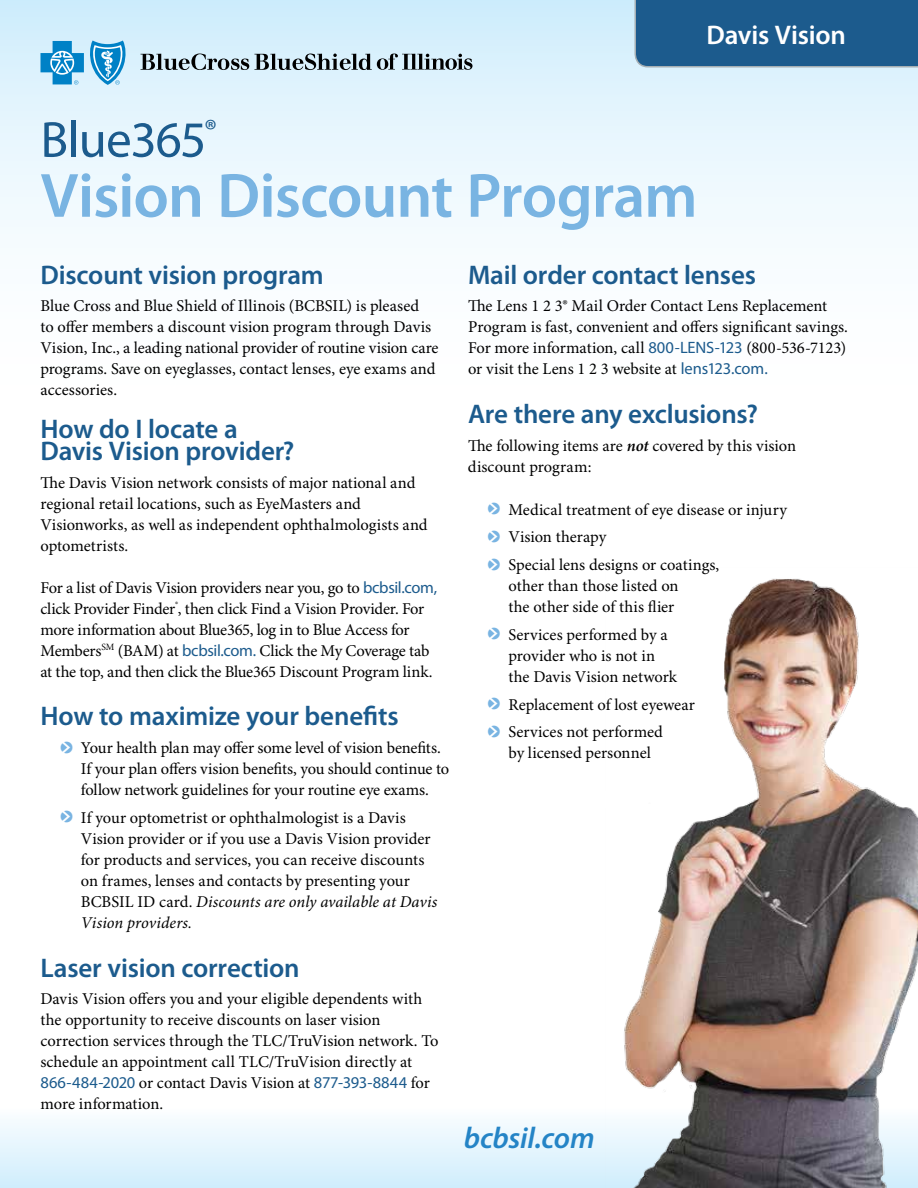
<style>
.page{position:relative;width:918px;height:1188px;background:#fff}
.page>*{position:absolute;margin:0;border:0;box-sizing:border-box;transform-origin:0 0}
.t1{font:600 63px "Myriad Pro";letter-spacing:-.015em;color:#79b4e2}
.t2{font:51px "Myriad Pro";letter-spacing:-.02em;color:#1c5b8d}
.t3{font:italic 600 30px "Myriad Pro";letter-spacing:-.005em;color:#2484c6}
.t4{font:600 27px/22.5px "Myriad Pro";letter-spacing:-.005em;color:#1c5b8d}
.t5{font:600 27px "Myriad Pro";letter-spacing:-.01em;color:#fff}
.t6{font:16.5px/21px "Minion Pro";letter-spacing:-.005em;color:#000}
.s1{font-family:"Myriad Pro";color:#1c5b8d}
.s2{font-family:"Pointers";font-size:15px;color:#79b4e2}
.s3{font-style:italic}
.s4{font-weight:600;font-style:italic}
</style>
<div class="page">
<div style="left:0;top:1107px;width:918px;height:81px;background:linear-gradient(to bottom,#fdfeff,#cfedfc)"></div>
<div style="left:0;top:0;width:918px;height:439px;background:linear-gradient(to bottom,#d5effc,#fff)"></div>
<div style="left:634px;top:0;width:284px;height:68px;background:#1c5b8d"></div>
<svg style="left:141px;top:54px;width:331px;height:16px"></svg>
<svg style="left:41px;top:40px;width:85px;height:45px"></svg>
<img style="left:605px;top:578px;width:313px;height:610px">
<h3 class="t5" style="left:707px;top:17px;width:141px">Davis Vision</h3>
<h2 class="t2" style="left:40px;top:112px;width:178px">Blue365<sup>®</sup></h2>
<h1 class="t1" style="left:40px;top:156px;width:659px">Vision Discount Program</h1>
<h3 class="t4" style="left:40px;top:263px;width:285px">Discount vision program</h3>
<p class="t6" style="left:40px;top:296px;width:400px">Blue Cross and Blue Shield of Illinois (BCBSIL) is pleased<br>to offer members a discount vision program through Davis Vision, Inc., a leading national provider of routine vision care programs. Save on eyeglasses, contact lenses, eye exams and accessories.</p>
<h3 class="t4" style="left:40px;top:417px;width:255px">How do I locate a<br>Davis Vision provider?</h3>
<p class="t6" style="left:40px;top:473px;width:389px">The Davis Vision network consists of major national and regional retail locations, such as EyeMasters and Visionworks, as well as independent ophthalmologists and optometrists.</p>
<p class="t6" style="left:40px;top:577px;width:398px">For a list of Davis Vision providers near you, go to <span class="s1">bcbsil.com, </span>click Provider Finder<sup>®</sup>, then click Find a Vision Provider. For more information about Blue365, log in to Blue Access for Members<sup>SM</sup> (BAM) at <span class="s1">bcbsil.com.</span> Click the My Coverage tab at the top, and then click the Blue365 Discount Program link.</p>
<h3 class="t4" style="left:40px;top:704px;width:360px">How to maximize your benefits</h3>
<p class="t6" style="left:81px;top:738px;width:370px;text-indent:-20px"><span class="s2">O</span> Your health plan may offer some level of vision benefits.<br>If your plan offers vision benefits, you should continue to follow network guidelines for your routine eye exams.</p>
<p class="t6" style="left:81px;top:808px;width:358px;text-indent:-20px"><span class="s2">O</span> If your optometrist or ophthalmologist is a Davis Vision provider or if you use a Davis Vision provider for products and services, you can receive discounts on frames, lenses and contacts by presenting your BCBSIL ID card. <span class="s3">Discounts are only available at Davis Vision providers.</span></p>
<h3 class="t4" style="left:40px;top:956px;width:261px">Laser vision correction</h3>
<p class="t6" style="left:40px;top:989px;width:399px">Davis Vision offers you and your eligible dependents with the opportunity to receive discounts on laser vision correction services through the TLC/TruVision network. To schedule an appointment call TLC/TruVision directly at <span class="s1">866-484-2020</span> or contact Davis Vision at <span class="s1">877-393-8844</span> for more information.</p>
<h3 class="t4" style="left:468px;top:263px;width:290px">Mail order contact lenses</h3>
<p class="t6" style="left:468px;top:296px;width:382px">The Lens 1 2 3® Mail Order Contact Lens Replacement Program is fast, convenient and offers significant savings.<br>For more information, call <span class="s1">800-LENS-123</span> (800-536-7123) or visit the Lens 1 2 3 website at <span class="s1">lens123.com.</span></p>
<h3 class="t4" style="left:468px;top:402px;width:292px">Are there any exclusions?</h3>
<p class="t6" style="left:468px;top:436px;width:330px">The following items are <span class="s4">not</span> covered by this vision discount program:</p>
<p class="t6" style="left:488px;top:496px;width:300px;line-height:27.8px"><span class="s2">O</span> Medical treatment of eye disease or injury<br><span class="s2">O</span> Vision therapy<br><span class="s2">O</span> Special lens designs or coatings,</p>
<p class="t6" style="left:508px;top:576px;width:172px">other than those listed on the other side of this flier</p>
<p class="t6" style="left:508px;top:625px;width:170px;text-indent:-20px"><span class="s2">O</span> Services performed by a provider who is not in the Davis Vision network</p>
<p class="t6" style="left:488px;top:691px;width:208px;line-height:27.8px"><span class="s2">O</span> Replacement of lost eyewear<br><span class="s2">O</span> Services not performed</p>
<p class="t6" style="left:508px;top:743px;width:144px">by licensed personnel</p>
<h3 class="t3" style="left:464px;top:1121px;width:132px">bcbsil.com</h3>
</div>
